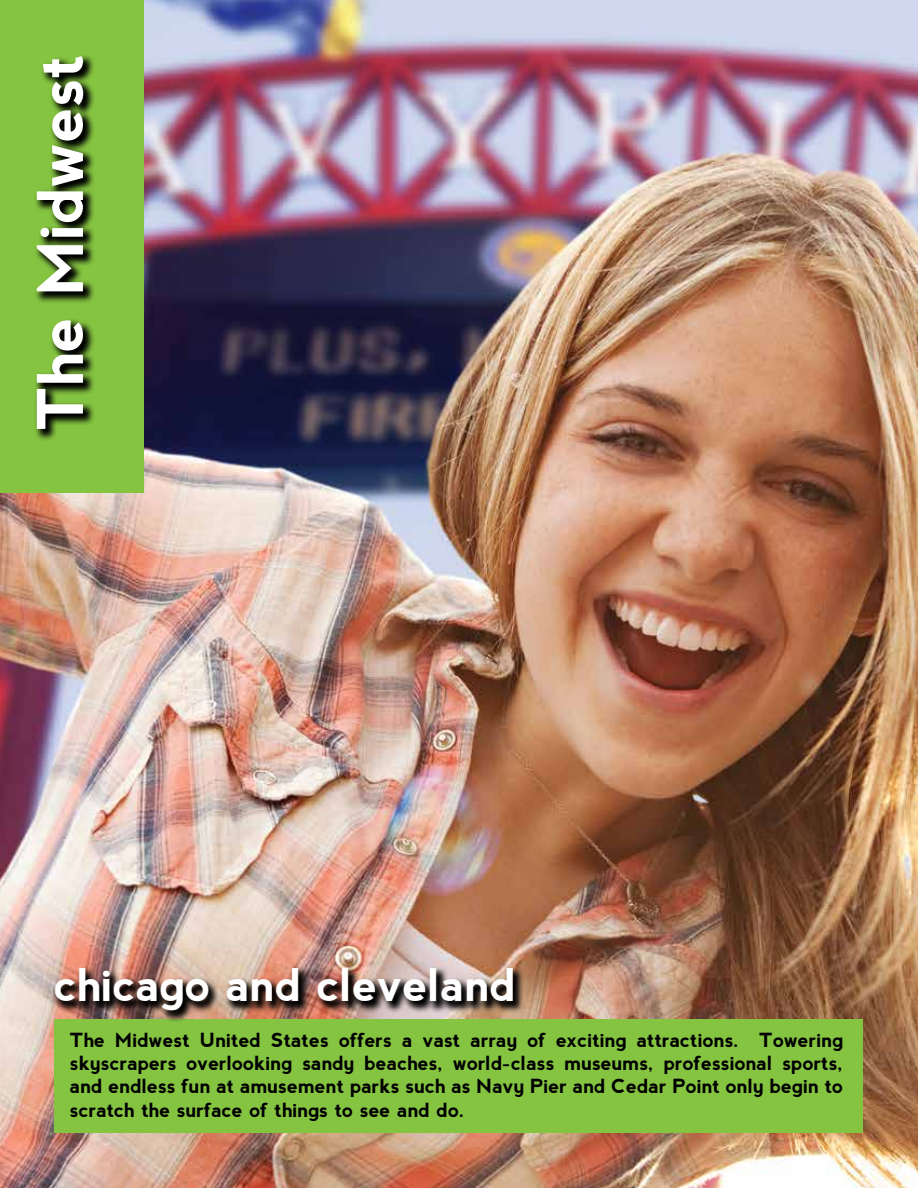
<style>
.page{position:relative;width:918px;height:1188px;background:#fff}
.page>*{position:absolute;margin:0;border:0;box-sizing:border-box;transform-origin:0 0}
.t1{font:700 63px "nevis";color:#fff}
.t2{font:700 45px "nevis";color:#fff}
.t3{font:700 19.5px/23.4px "nevis";color:#000;text-align:justify}
</style>
<div class="page">
<img style="left:0;top:0;width:918px;height:1188px">
<div style="left:55px;top:1020px;width:808px;height:113px;background:#85c441"></div>
<img style="left:52px;top:966px;width:473px;height:57px">
<div style="left:0;top:0;width:144px;height:492px;background:#85c441"></div>
<svg style="left:35px;top:55px;width:59px;height:385px"></svg>
<h1 class="t1" style="left:24px;top:430px;width:378px;rotate:-90deg">The Midwest</h1>
<h2 class="t2" style="left:54px;top:960px;width:464px">chicago and cleveland</h2>
<p class="t3" style="left:70px;top:1028px;width:775px">The Midwest United States offers a vast array of exciting attractions. Towering skyscrapers overlooking sandy beaches, world-class museums, professional sports, and endless fun at amusement parks such as Navy Pier and Cedar Point only begin to scratch the surface of things to see and do.</p>
</div>
